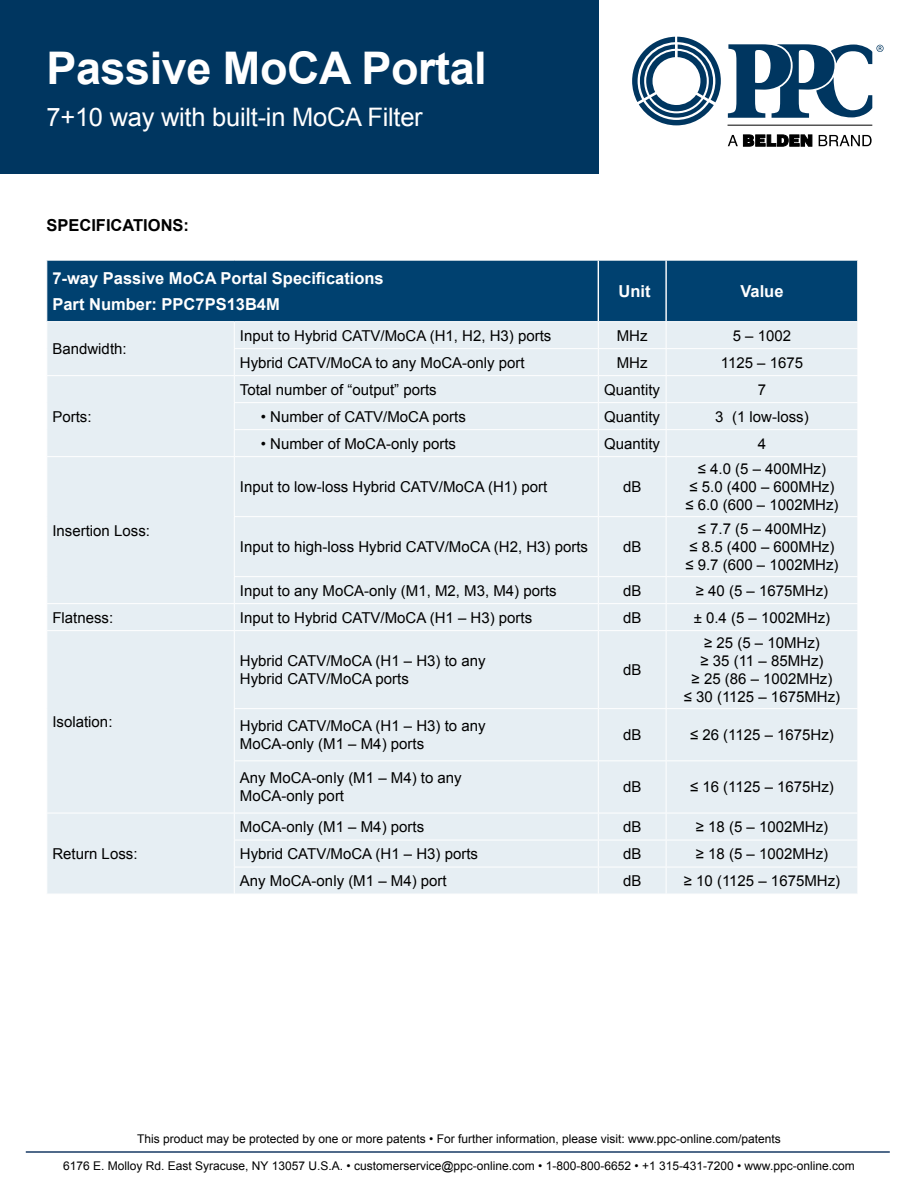
<style>
.page{position:relative;width:918px;height:1188px;background:#fff}
.page>*{position:absolute;margin:0;border:0;box-sizing:border-box;transform-origin:0 0}
.t1{font:700 45px "Arial";letter-spacing:-.01em;color:#fff}
.t2{font:25.5px "Arial";letter-spacing:-.01em;color:#fff}
.t3{font:700 16.5px "Arial";color:#fff}
.t4{font:700 16.5px "Arial";color:#000}
.t5{font:15px/18px "Arial";color:#000}
.t6{font:12px/26.1px "Arial";color:#000;text-align:center}
</style>
<div class="page">
<svg style="left:632px;top:37px;width:89px;height:88px"></svg>
<svg style="left:728px;top:44px;width:156px;height:74px"></svg>
<hr style="left:728px;top:125px;width:144px;height:1px;background:#000">
<svg style="left:728px;top:135px;width:84px;height:12px"></svg>
<svg style="left:819px;top:135px;width:53px;height:11px"></svg>
<div style="left:0;top:0;width:598px;height:174px;background:#003660"></div>
<hr style="left:26px;top:1151px;width:864px;height:2px;background:#173a64">
<div style="left:47px;top:261px;width:810px;height:60px;background:#004170"></div>
<div style="left:47px;top:322px;width:810px;height:572px;background:#e6eef3"></div>
<hr style="left:234px;top:348px;width:364px;height:1px;background:#fff">
<hr style="left:598px;top:348px;width:68px;height:1px;background:#fff">
<hr style="left:666px;top:348px;width:192px;height:1px;background:#fff">
<hr style="left:46px;top:375px;width:188px;height:1px;background:#fff">
<hr style="left:234px;top:375px;width:364px;height:1px;background:#fff">
<hr style="left:598px;top:375px;width:68px;height:1px;background:#fff">
<hr style="left:666px;top:375px;width:192px;height:1px;background:#fff">
<hr style="left:234px;top:402px;width:364px;height:1px;background:#fff">
<hr style="left:598px;top:402px;width:68px;height:1px;background:#fff">
<hr style="left:666px;top:402px;width:192px;height:1px;background:#fff">
<hr style="left:234px;top:429px;width:364px;height:1px;background:#fff">
<svg style="left:234px;top:322px;width:1px;height:134px"></svg>
<hr style="left:598px;top:429px;width:68px;height:1px;background:#fff">
<svg style="left:598px;top:322px;width:1px;height:134px"></svg>
<hr style="left:666px;top:429px;width:192px;height:1px;background:#fff">
<svg style="left:666px;top:322px;width:1px;height:134px"></svg>
<hr style="left:46px;top:456px;width:188px;height:1px;background:#fff">
<hr style="left:234px;top:456px;width:364px;height:1px;background:#fff">
<hr style="left:234px;top:457px;width:1px;height:59px;background:#fff">
<hr style="left:598px;top:456px;width:68px;height:1px;background:#fff">
<hr style="left:598px;top:457px;width:1px;height:59px;background:#fff">
<hr style="left:666px;top:456px;width:192px;height:1px;background:#fff">
<hr style="left:666px;top:457px;width:1px;height:59px;background:#fff">
<hr style="left:234px;top:516px;width:364px;height:1px;background:#fff">
<hr style="left:234px;top:517px;width:1px;height:59px;background:#fff">
<hr style="left:598px;top:516px;width:68px;height:1px;background:#fff">
<hr style="left:598px;top:517px;width:1px;height:59px;background:#fff">
<hr style="left:666px;top:516px;width:192px;height:1px;background:#fff">
<hr style="left:666px;top:517px;width:1px;height:59px;background:#fff">
<hr style="left:234px;top:576px;width:364px;height:1px;background:#fff">
<hr style="left:598px;top:576px;width:68px;height:1px;background:#fff">
<hr style="left:666px;top:576px;width:192px;height:1px;background:#fff">
<hr style="left:46px;top:603px;width:188px;height:1px;background:#fff">
<hr style="left:234px;top:603px;width:364px;height:1px;background:#fff">
<svg style="left:234px;top:577px;width:1px;height:53px"></svg>
<hr style="left:598px;top:603px;width:68px;height:1px;background:#fff">
<svg style="left:598px;top:577px;width:1px;height:53px"></svg>
<hr style="left:666px;top:603px;width:192px;height:1px;background:#fff">
<svg style="left:666px;top:577px;width:1px;height:53px"></svg>
<hr style="left:46px;top:630px;width:188px;height:1px;background:#fff">
<hr style="left:234px;top:630px;width:364px;height:1px;background:#fff">
<hr style="left:234px;top:631px;width:1px;height:77px;background:#fff">
<hr style="left:598px;top:630px;width:68px;height:1px;background:#fff">
<hr style="left:598px;top:631px;width:1px;height:77px;background:#fff">
<hr style="left:666px;top:630px;width:192px;height:1px;background:#fff">
<hr style="left:666px;top:631px;width:1px;height:77px;background:#fff">
<hr style="left:234px;top:708px;width:364px;height:1px;background:#fff">
<hr style="left:234px;top:709px;width:1px;height:51px;background:#fff">
<hr style="left:598px;top:708px;width:68px;height:1px;background:#fff">
<hr style="left:598px;top:709px;width:1px;height:51px;background:#fff">
<hr style="left:666px;top:708px;width:192px;height:1px;background:#fff">
<hr style="left:666px;top:709px;width:1px;height:51px;background:#fff">
<hr style="left:234px;top:761px;width:364px;height:1px;background:#fff">
<hr style="left:234px;top:761px;width:1px;height:52px;background:#fff">
<hr style="left:598px;top:761px;width:68px;height:1px;background:#fff">
<hr style="left:598px;top:761px;width:1px;height:52px;background:#fff">
<hr style="left:666px;top:761px;width:192px;height:1px;background:#fff">
<hr style="left:666px;top:761px;width:1px;height:52px;background:#fff">
<hr style="left:46px;top:813px;width:188px;height:1px;background:#fff">
<hr style="left:234px;top:813px;width:364px;height:1px;background:#fff">
<hr style="left:598px;top:813px;width:68px;height:1px;background:#fff">
<hr style="left:666px;top:813px;width:192px;height:1px;background:#fff">
<hr style="left:234px;top:840px;width:364px;height:1px;background:#fff">
<hr style="left:598px;top:840px;width:68px;height:1px;background:#fff">
<hr style="left:666px;top:840px;width:192px;height:1px;background:#fff">
<hr style="left:234px;top:867px;width:364px;height:1px;background:#fff">
<svg style="left:234px;top:814px;width:1px;height:80px"></svg>
<hr style="left:598px;top:867px;width:68px;height:1px;background:#fff">
<svg style="left:598px;top:814px;width:1px;height:80px"></svg>
<hr style="left:666px;top:867px;width:192px;height:1px;background:#fff">
<svg style="left:666px;top:814px;width:1px;height:80px"></svg>
<hr style="left:665px;top:261px;width:2px;height:60px;background:#fff">
<hr style="left:598px;top:261px;width:1px;height:60px;background:#fff">
<h1 class="t1" style="left:46px;top:38px;width:442px">Passive MoCA Portal</h1>
<h2 class="t2" style="left:46px;top:100px;width:378px">7+10 way with built-in MoCA Filter</h2>
<p class="t4" style="left:46px;top:214px;width:144px">SPECIFICATIONS:</p>
<p class="t3" style="left:52px;top:267px;width:333px">7-way Passive MoCA Portal Specifications</p>
<p class="t3" style="left:52px;top:293px;width:229px">Part Number: PPC7PS13B4M</p>
<p class="t3" style="left:618px;top:280px;width:34px">Unit</p>
<p class="t3" style="left:740px;top:280px;width:45px">Value</p>
<p class="t5" style="left:52px;top:340px;width:76px">Bandwidth:</p>
<p class="t5" style="left:52px;top:408px;width:41px">Ports:</p>
<p class="t5" style="left:52px;top:522px;width:99px">Insertion Loss:</p>
<p class="t5" style="left:240px;top:327px;width:313px">Input to Hybrid CATV/MoCA (H1, H2, H3) ports</p>
<p class="t5" style="left:617px;top:327px;width:32px">MHz</p>
<p class="t5" style="left:733px;top:327px;width:60px">5 – 1002</p>
<p class="t5" style="left:240px;top:354px;width:286px">Hybrid CATV/MoCA to any MoCA-only port</p>
<p class="t5" style="left:617px;top:354px;width:32px">MHz</p>
<p class="t5" style="left:721px;top:354px;width:84px">1125 – 1675</p>
<p class="t5" style="left:240px;top:381px;width:198px">Total number of “output” ports</p>
<p class="t5" style="left:604px;top:381px;width:57px">Quantity</p>
<p class="t5" style="left:758px;top:381px;width:10px">7</p>
<p class="t5" style="left:261px;top:408px;width:207px">• Number of CATV/MoCA ports</p>
<p class="t5" style="left:604px;top:408px;width:57px">Quantity</p>
<p class="t5" style="left:715px;top:408px;width:95px">3 (1 low-loss)</p>
<p class="t5" style="left:261px;top:435px;width:197px">• Number of MoCA-only ports</p>
<p class="t5" style="left:604px;top:435px;width:57px">Quantity</p>
<p class="t5" style="left:758px;top:435px;width:10px">4</p>
<p class="t5" style="left:240px;top:478px;width:309px">Input to low-loss Hybrid CATV/MoCA (H1) port</p>
<p class="t5" style="left:623px;top:478px;width:20px">dB</p>
<p class="t5" style="left:240px;top:538px;width:350px">Input to high-loss Hybrid CATV/MoCA (H2, H3) ports</p>
<p class="t5" style="left:623px;top:538px;width:20px">dB</p>
<p class="t5" style="left:698px;top:460px;width:130px">≤ 4.0 (5 – 400MHz)</p>
<p class="t5" style="left:690px;top:478px;width:146px">≤ 5.0 (400 – 600MHz)</p>
<p class="t5" style="left:685px;top:496px;width:155px">≤ 6.0 (600 – 1002MHz)</p>
<p class="t5" style="left:698px;top:520px;width:130px">≤ 7.7 (5 – 400MHz)</p>
<p class="t5" style="left:690px;top:538px;width:146px">≤ 8.5 (400 – 600MHz)</p>
<p class="t5" style="left:685px;top:556px;width:155px">≤ 9.7 (600 – 1002MHz)</p>
<p class="t5" style="left:240px;top:582px;width:318px">Input to any MoCA-only (M1, M2, M3, M4) ports</p>
<p class="t5" style="left:623px;top:582px;width:20px">dB</p>
<p class="t5" style="left:696px;top:582px;width:134px">≥ 40 (5 – 1675MHz)</p>
<p class="t5" style="left:52px;top:609px;width:62px">Flatness:</p>
<p class="t5" style="left:240px;top:609px;width:294px">Input to Hybrid CATV/MoCA (H1 – H3) ports</p>
<p class="t5" style="left:623px;top:609px;width:20px">dB</p>
<p class="t5" style="left:694px;top:609px;width:138px">± 0.4 (5 – 1002MHz)</p>
<p class="t5" style="left:52px;top:713px;width:62px">Isolation:</p>
<p class="t5" style="left:52px;top:845px;width:87px">Return Loss:</p>
<p class="t5" style="left:240px;top:652px;width:247px">Hybrid CATV/MoCA (H1 – H3) to any</p>
<p class="t5" style="left:240px;top:670px;width:170px">Hybrid CATV/MoCA ports</p>
<p class="t5" style="left:240px;top:717px;width:247px">Hybrid CATV/MoCA (H1 – H3) to any</p>
<p class="t5" style="left:240px;top:735px;width:186px">MoCA-only (M1 – M4) ports</p>
<p class="t5" style="left:623px;top:661px;width:20px">dB</p>
<p class="t5" style="left:704px;top:634px;width:117px">≥ 25 (5 – 10MHz)</p>
<p class="t5" style="left:701px;top:652px;width:124px">≥ 35 (11 – 85MHz)</p>
<p class="t5" style="left:692px;top:670px;width:142px">≥ 25 (86 – 1002MHz)</p>
<p class="t5" style="left:684px;top:688px;width:158px">≤ 30 (1125 – 1675MHz)</p>
<p class="t5" style="left:623px;top:726px;width:20px">dB</p>
<p class="t5" style="left:690px;top:726px;width:145px">≤ 26 (1125 – 1675Hz)</p>
<p class="t5" style="left:240px;top:769px;width:223px">Any MoCA-only (M1 – M4) to any<br>MoCA-only port</p>
<p class="t5" style="left:623px;top:778px;width:20px">dB</p>
<p class="t5" style="left:690px;top:778px;width:145px">≤ 16 (1125 – 1675Hz)</p>
<p class="t5" style="left:240px;top:818px;width:186px">MoCA-only (M1 – M4) ports</p>
<p class="t5" style="left:623px;top:818px;width:20px">dB</p>
<p class="t5" style="left:696px;top:818px;width:134px">≥ 18 (5 – 1002MHz)</p>
<p class="t5" style="left:240px;top:845px;width:240px">Hybrid CATV/MoCA (H1 – H3) ports</p>
<p class="t5" style="left:623px;top:845px;width:20px">dB</p>
<p class="t5" style="left:696px;top:845px;width:134px">≥ 18 (5 – 1002MHz)</p>
<p class="t5" style="left:240px;top:872px;width:208px">Any MoCA-only (M1 – M4) port</p>
<p class="t5" style="left:623px;top:872px;width:20px">dB</p>
<p class="t5" style="left:684px;top:872px;width:158px">≥ 10 (1125 – 1675MHz)</p>
<p class="t6" style="left:63px;top:1126px;width:793px">This product may be protected by one or more patents • For further information, please visit: www.ppc-online.com/patents<br>6176 E. Molloy Rd. East Syracuse, NY 13057 U.S.A. • customerservice@ppc-online.com • 1-800-800-6652 • +1 315-431-7200 • www.ppc-online.com</p>
</div>
